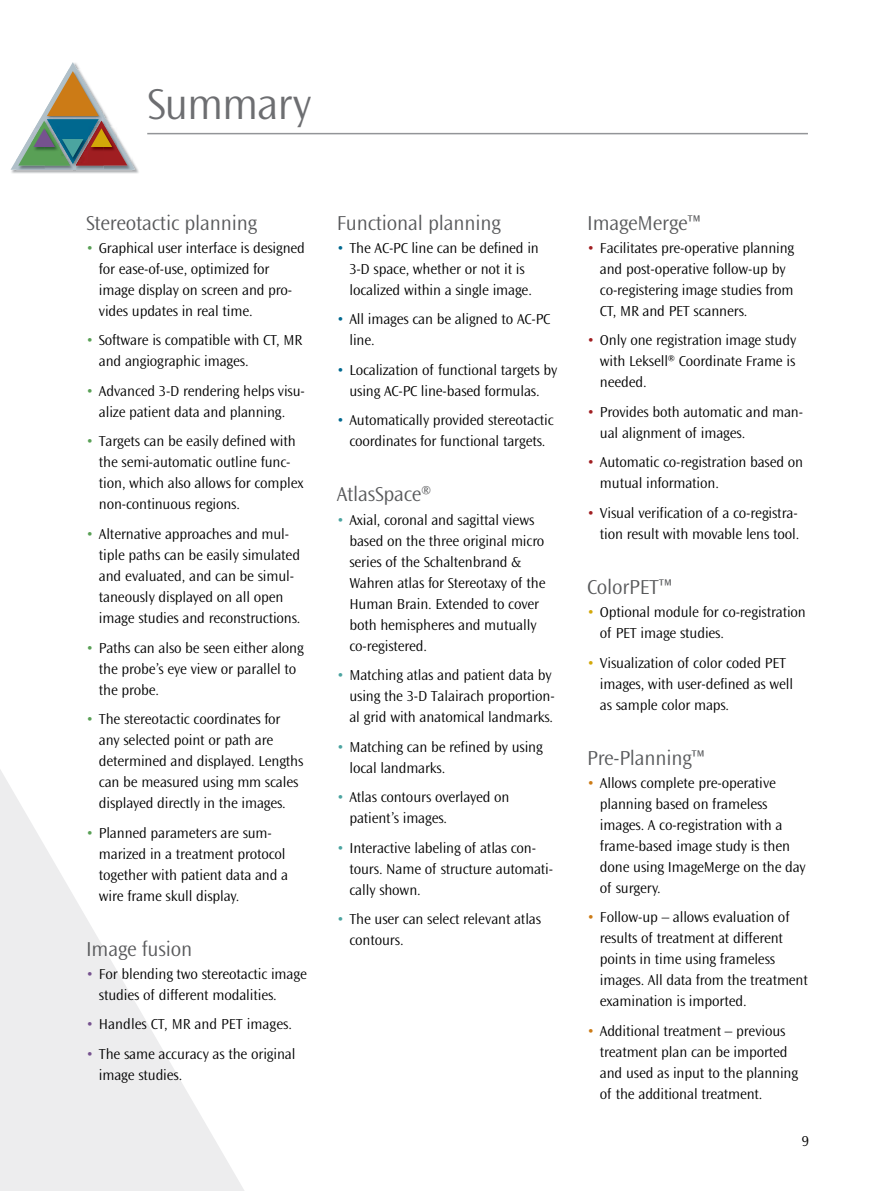
<style>
.page{position:relative;width:893px;height:1191px;background:#fff}
.page>*{position:absolute;margin:0;border:0;box-sizing:border-box;transform-origin:0 0}
.t1{font:300 45px "Ocean Sans";letter-spacing:-.025em;color:#6d6e71}
.t2{font:300 21px "Ocean Sans";letter-spacing:-.01em;color:#58595b}
.t3{font:300 15px/21px "Ocean Sans";letter-spacing:-.01em;color:#000}
.s1{color:#59a056}
.s2{color:#76528f}
.s3{color:#00688f}
.s4{color:#4ba4a0}
.s5{color:#a01e21}
.s6{color:#d3a809}
.s7{color:#cc7b16}
</style>
<div class="page">
<svg style="left:0;top:770px;width:244px;height:421px;fill:#ededee"></svg>
<hr style="left:147px;top:133px;width:661px;height:1px;background:#939598">
<img style="left:10px;top:165px;width:129px;height:9px">
<svg style="left:11px;top:62px;width:124px;height:109px"></svg>
<h1 class="t1" style="left:147px;top:79px;width:166px">Summary</h1>
<h2 class="t2" style="left:86px;top:211px;width:172px">Stereotactic planning</h2>
<p class="t3" style="left:99px;top:237px;width:208px;text-indent:-13px"><span class="s1">•</span> Graphical user interface is designed for ease-of-use, optimized for image display on screen and pro&shy;vides updates in real time.</p>
<p class="t3" style="left:99px;top:330px;width:205px;text-indent:-13px"><span class="s1">•</span> Software is compatible with CT, MR and angiographic images.</p>
<p class="t3" style="left:86px;top:381px;width:220px;text-align:center"><span class="s1">•</span> Advanced 3-D rendering helps visu&shy;alize patient data and planning.</p>
<p class="t3" style="left:99px;top:431px;width:206px;text-indent:-13px"><span class="s1">•</span> Targets can be easily defined with the semi-automatic outline func&shy;tion, which also allows for complex non-continuous regions.</p>
<p class="t3" style="left:99px;top:524px;width:203px;text-indent:-13px"><span class="s1">•</span> Alternative approaches and mul&shy;tiple paths can be easily simulated and evaluated, and can be simul&shy;taneously displayed on all open image studies and reconstructions.</p>
<p class="t3" style="left:99px;top:637px;width:206px;text-indent:-13px"><span class="s1">•</span> Paths can also be seen either along the probe’s eye view or parallel to the probe.</p>
<p class="t3" style="left:99px;top:709px;width:206px;text-indent:-13px"><span class="s1">•</span> The stereotactic coordinates for any selected point or path are determined and displayed. Lengths can be measured using mm scales displayed directly in the images.</p>
<p class="t3" style="left:99px;top:822px;width:191px;text-indent:-13px"><span class="s1">•</span> Planned parameters are sum&shy;marized in a treatment protocol together with patient data and a wire frame skull display.</p>
<h2 class="t2" style="left:86px;top:937px;width:108px">Image fusion</h2>
<p class="t3" style="left:99px;top:963px;width:209px;text-indent:-13px"><span class="s2">•</span> For blending two stereotactic image studies of different modalities.</p>
<p class="t3" style="left:86px;top:1014px;width:207px"><span class="s2">•</span> Handles CT, MR and PET images.</p>
<p class="t3" style="left:99px;top:1043px;width:198px;text-indent:-13px"><span class="s2">•</span> The same accuracy as the original image studies.</p>
<h2 class="t2" style="left:337px;top:211px;width:166px">Functional planning</h2>
<p class="t3" style="left:337px;top:237px;width:204px;text-align:center"><span class="s3">•</span> The AC-PC line can be defined in<br>3-D space, whether or not it is localized within a single image.</p>
<p class="t3" style="left:349px;top:309px;width:202px;text-indent:-13px"><span class="s3">•</span> All images can be aligned to AC-PC line.</p>
<p class="t3" style="left:337px;top:360px;width:222px;text-align:center"><span class="s3">•</span> Localization of functional targets by using AC-PC line-based formulas.</p>
<p class="t3" style="left:337px;top:410px;width:219px;text-align:center"><span class="s3">•</span> Automatically provided stereotactic coordinates for functional targets.</p>
<h2 class="t2" style="left:337px;top:483px;width:96px">AtlasSpace®</h2>
<p class="t3" style="left:349px;top:509px;width:198px;text-indent:-13px"><span class="s4">•</span> Axial, coronal and sagittal views based on the three original micro series of the Schaltenbrand &amp;<br>Wahren atlas for Stereotaxy of the<br>Human Brain. Extended to cover both hemispheres and mutually co-registered.</p>
<p class="t3" style="left:349px;top:665px;width:207px;text-indent:-13px"><span class="s4">•</span> Matching atlas and patient data by using the 3-D Talairach proportion&shy;al grid with anatomical landmarks.</p>
<p class="t3" style="left:349px;top:736px;width:195px;text-indent:-13px"><span class="s4">•</span> Matching can be refined by using local landmarks.</p>
<p class="t3" style="left:349px;top:787px;width:162px;text-indent:-13px"><span class="s4">•</span> Atlas contours overlayed on patient’s images.</p>
<p class="t3" style="left:349px;top:837px;width:205px;text-indent:-13px"><span class="s4">•</span> Interactive labeling of atlas con&shy;tours. Name of structure automati&shy;cally shown.</p>
<p class="t3" style="left:349px;top:909px;width:193px;text-indent:-13px"><span class="s4">•</span> The user can select relevant atlas contours.</p>
<h2 class="t2" style="left:587px;top:211px;width:115px">ImageMerge™</h2>
<p class="t3" style="left:600px;top:237px;width:196px;text-indent:-13px"><span class="s5">•</span> Facilitates pre-operative planning and post-operative follow-up by co-registering image studies from<br>CT, MR and PET scanners.</p>
<p class="t3" style="left:600px;top:330px;width:198px;text-align:justify;text-indent:-13px"><span class="s5">•</span> Only one registration image study with Leksell® Coordinate Frame is needed.</p>
<p class="t3" style="left:600px;top:402px;width:205px;text-indent:-13px"><span class="s5">•</span> Provides both automatic and man&shy;ual alignment of images.</p>
<p class="t3" style="left:600px;top:452px;width:205px;text-indent:-13px"><span class="s5">•</span> Automatic co-registration based on mutual information.</p>
<p class="t3" style="left:587px;top:503px;width:214px;text-align:right"><span class="s5">•</span> Visual verification of a co-registra&shy;tion result with movable lens tool.</p>
<h2 class="t2" style="left:587px;top:575px;width:86px">ColorPET™</h2>
<p class="t3" style="left:600px;top:602px;width:207px;text-indent:-13px"><span class="s6">•</span> Optional module for co-registration of PET image studies.</p>
<p class="t3" style="left:600px;top:652px;width:195px;text-indent:-13px"><span class="s6">•</span> Visualization of color coded PET images, with user-defined as well as sample color maps.</p>
<h2 class="t2" style="left:587px;top:746px;width:119px">Pre-Planning™</h2>
<p class="t3" style="left:600px;top:772px;width:207px;text-indent:-13px"><span class="s7">•</span> Allows complete pre-operative planning based on frameless images. A co-registration with a frame-based image study is then done using ImageMerge on the day of surgery.</p>
<p class="t3" style="left:600px;top:907px;width:210px;text-indent:-13px"><span class="s7">•</span> Follow-up – allows evaluation of results of treatment at different points in time using frameless images. All data from the treatment examination is imported.</p>
<p class="t3" style="left:600px;top:1020px;width:200px;text-indent:-13px"><span class="s7">•</span> Additional treatment – previous treatment plan can be imported and used as input to the planning of the additional treatment.</p>
<p class="t3" style="left:802px;top:1130px;width:9px">9</p>
</div>
